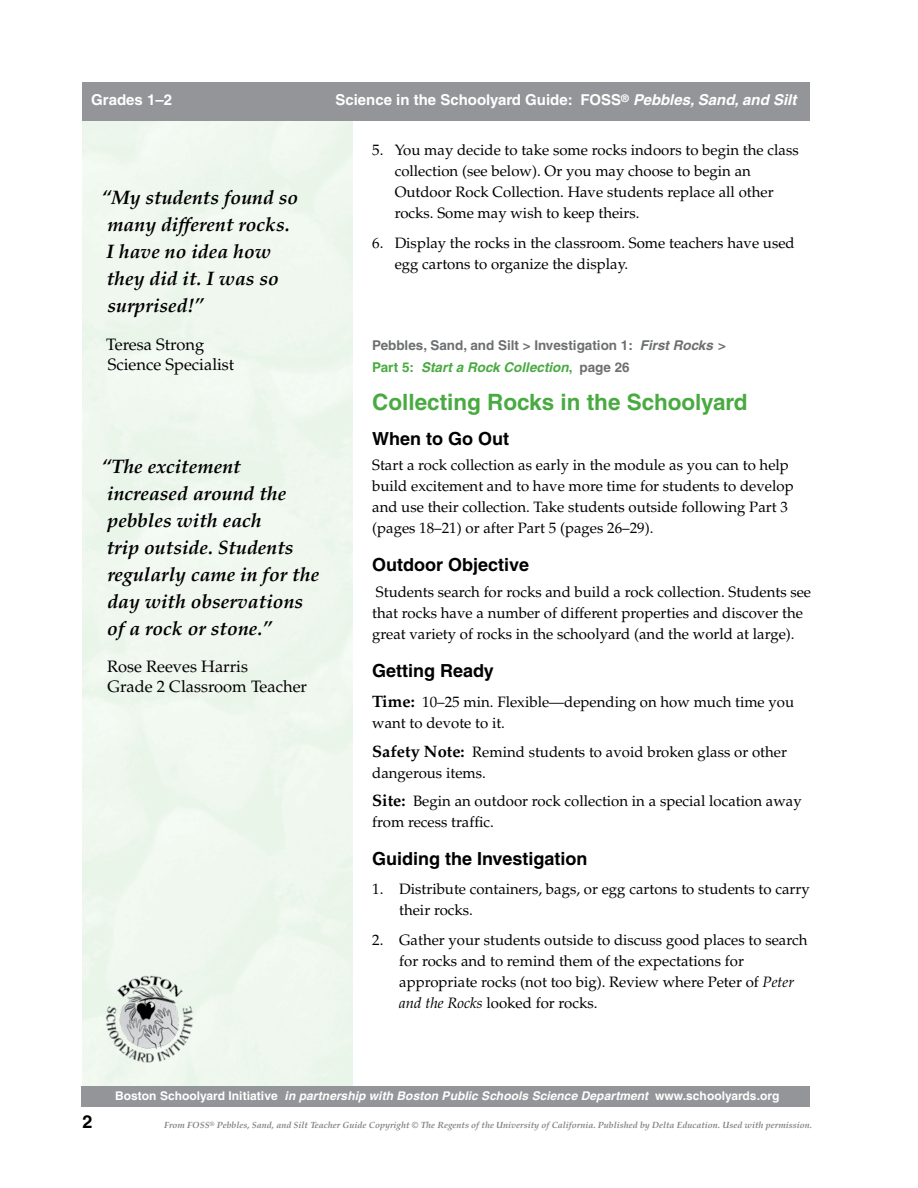
<style>
.page{position:relative;width:918px;height:1188px;background:#fff}
.page>*{position:absolute;margin:0;border:0;box-sizing:border-box;transform-origin:0 0}
.t1{font:700 22.5px "Helvetica";color:#4aaa42}
.t2{font:italic 700 19.5px/27px "Palatino";color:#000}
.t3{font:700 18px "Helvetica";color:#000}
.t4{font:16.5px/19.8px "Palatino";color:#000}
.t5{font:15px/21px "Palatino";color:#000}
.t6{font:700 15px "Helvetica";color:#fff}
.t7{font:700 13.5px/22.5px "Helvetica";color:#6d6f71}
.t8{font:italic 700 12px "Helvetica";letter-spacing:.005em;color:#fff}
.t9{font:italic 700 9px "Palatino";color:#808285}
.s1{font-style:italic}
.s2{color:#4aaa42}
.s3{font-style:italic;color:#4aaa42}
.s4{font-weight:700;font-size:16.5px}
.s5{font-style:normal}
</style>
<div class="page">
<div style="left:82px;top:82px;width:728px;height:39px;background:#939598"></div>
<div style="left:82px;top:1086px;width:728px;height:20px;background:#939598"></div>
<img style="left:104px;top:974px;width:92px;height:91px">
<p class="t6" style="left:91px;top:90px;width:82px">Grades 1–2</p>
<p class="t6" style="left:335px;top:90px;width:463px">Science in the Schoolyard Guide: FOSS<sup>®</sup> <span class="s1">Pebbles, Sand, and Silt</span></p>
<h2 class="t2" style="left:102px;top:184px;width:198px">“My students found so many different rocks.<br>I have no idea how they did it. I was so surprised!”</h2>
<p class="t4" style="left:106px;top:335px;width:130px">Teresa Strong<br>Science Specialist</p>
<h2 class="t2" style="left:102px;top:453px;width:219px">“The excitement increased around the pebbles with each<br>trip outside. Students regularly came in for the day with observations of a rock or stone.”</h2>
<p class="t4" style="left:107px;top:657px;width:202px">Rose Reeves Harris<br>Grade 2 Classroom Teacher</p>
<p class="t5" style="left:395px;top:139px;width:406px;text-indent:-22px">5. You may decide to take some rocks indoors to begin the class collection (see below). Or you may choose to begin an Outdoor Rock Collection. Have students replace all other rocks. Some may wish to keep theirs.</p>
<p class="t5" style="left:395px;top:232px;width:402px;text-indent:-22px">6. Display the rocks in the classroom. Some teachers have used egg cartons to organize the display.</p>
<p class="t7" style="left:372px;top:334px;width:355px">Pebbles, Sand, and Silt &gt; Investigation 1: <span class="s1">First Rocks</span> &gt;<br><span class="s2">Part 5:</span> <span class="s3">Start a Rock Collection</span><span class="s2">,</span> page 26</p>
<h1 class="t1" style="left:372px;top:388px;width:377px">Collecting Rocks in the Schoolyard</h1>
<p class="t3" style="left:372px;top:428px;width:138px">When to Go Out</p>
<p class="t5" style="left:372px;top:455px;width:423px">Start a rock collection as early in the module as you can to help build excitement and to have more time for students to develop and use their collection. Take students outside following Part 3 (pages 18–21) or after Part 5 (pages 26–29).</p>
<p class="t3" style="left:372px;top:554px;width:159px">Outdoor Objective</p>
<p class="t5" style="left:372px;top:582px;width:440px">Students search for rocks and build a rock collection. Students see that rocks have a number of different properties and discover the great variety of rocks in the schoolyard (and the world at large).</p>
<p class="t3" style="left:372px;top:660px;width:123px">Getting Ready</p>
<p class="t5" style="left:372px;top:692px;width:423px"><span class="s4">Time:</span> 10–25 min. Flexible—depending on how much time you want to devote to it.</p>
<p class="t5" style="left:372px;top:741px;width:416px"><span class="s4">Safety Note:</span> Remind students to avoid broken glass or other dangerous items.</p>
<p class="t5" style="left:372px;top:791px;width:431px"><span class="s4">Site:</span> Begin an outdoor rock collection in a special location away from recess traffic.</p>
<p class="t3" style="left:372px;top:848px;width:217px">Guiding the Investigation</p>
<p class="t5" style="left:399px;top:878px;width:412px;text-indent:-27px">1. Distribute containers, bags, or egg cartons to students to carry their rocks.</p>
<p class="t5" style="left:399px;top:929px;width:410px;text-indent:-27px">2. Gather your students outside to discuss good places to search for rocks and to remind them of the expectations for appropriate rocks (not too big). Review where Peter of <span class="s1">Peter and the Rocks</span> looked for rocks.</p>
<p class="t3" style="left:82px;top:1111px;width:12px">2</p>
<p class="t8" style="left:115px;top:1088px;width:666px"><span class="s5">Boston Schoolyard Initiative</span> in partnership with Boston Public Schools Science Department <span class="s5">www.schoolyards.org</span></p>
<p class="t9" style="left:164px;top:1120px;width:649px">From FOSS<sup>®</sup> Pebbles, Sand, and Silt Teacher Guide Copyright © The Regents of the University of California. Published by Delta Education. Used with permission.</p>
</div>
